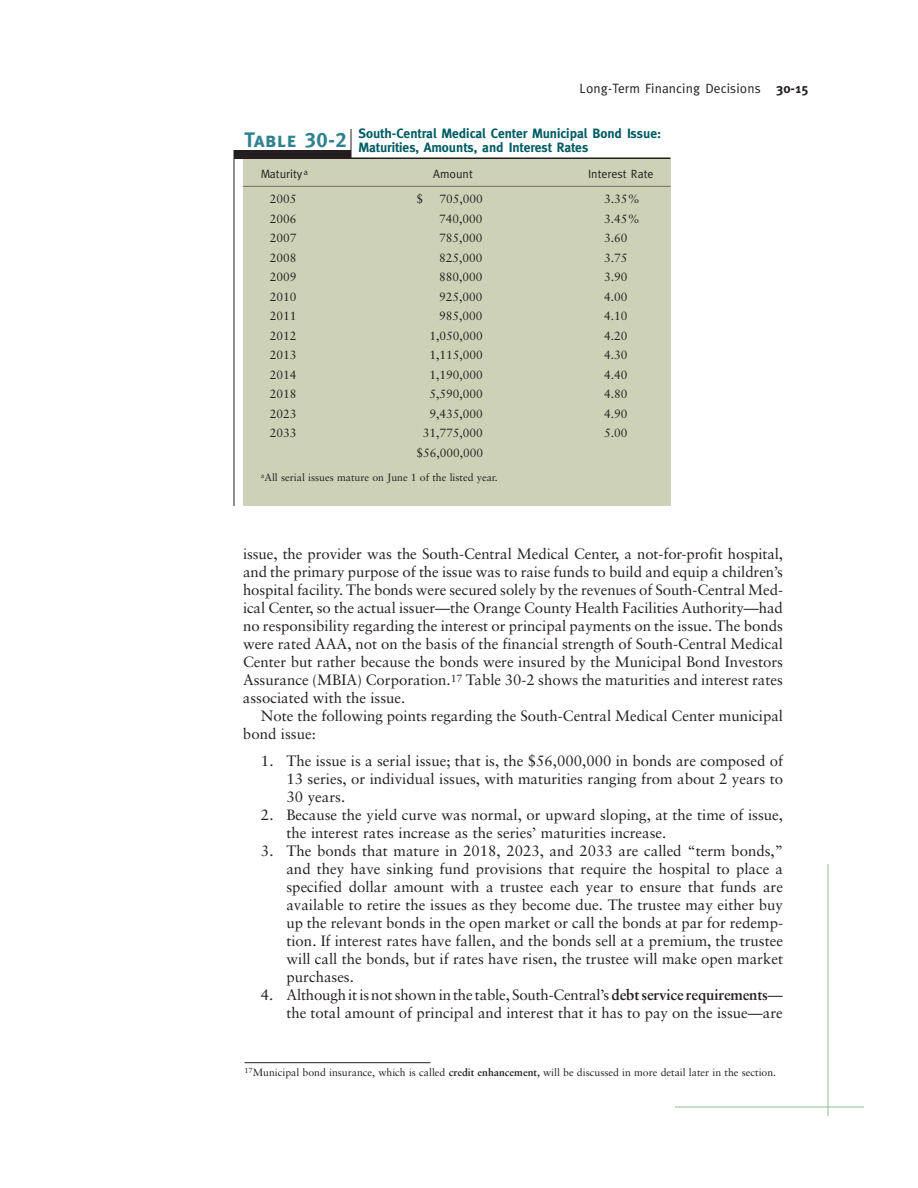
<style>
.page{position:relative;width:918px;height:1188px;background:#fff}
.page>*{position:absolute;margin:0;border:0;box-sizing:border-box;transform-origin:0 0}
.t1{font:15px/18px "Sabon";color:#231f20;text-align:justify}
.t2{font:700 13.5px/13.5px "Meta";color:#005c63}
.t3{font:13.5px "Meta";letter-spacing:.01em;color:#231f20}
.t4{font:12px "Sabon";color:#231f20}
.t5{font:12px "Meta";color:#231f20}
.t6{font:10.5px "Sabon";color:#231f20}
.s1{font-weight:700}
.s2{font-family:"Meta Bold Caps";font-weight:400;font-size:21px;color:#318290}
</style>
<div class="page">
<hr style="left:828px;top:864px;width:1px;height:252px;background:#91bd95">
<hr style="left:675px;top:1107px;width:189px;height:1px;background:#91bd95">
<hr style="left:244px;top:1062px;width:186px;height:1px;background:#231f20">
<div style="left:243px;top:159px;width:427px;height:347px;background:#cdd2b7"></div>
<hr style="left:234px;top:150px;width:1px;height:356px;background:#231f20">
<hr style="left:351px;top:129px;width:1px;height:30px;background:#231f20">
<div style="left:234px;top:150px;width:117px;height:9px;background:#231f20"></div>
<hr style="left:234px;top:158px;width:436px;height:1px;background:#231f20">
<hr style="left:243px;top:186px;width:427px;height:1px;background:#766d61">
<p class="t3" style="left:580px;top:83px;width:230px">Long-Term Financing Decisions <span class="s1">30-15</span></p>
<p class="t2" style="left:358px;top:128px;width:304px;text-indent:-114px"><span class="s2">Table 30-2</span> South-Central Medical Center Municipal Bond Issue:<br>Maturities, Amounts, and Interest Rates</p>
<p class="t5" style="left:261px;top:169px;width:49px">Maturity <sup>a</sup></p>
<p class="t5" style="left:433px;top:169px;width:41px">Amount</p>
<p class="t5" style="left:588px;top:169px;width:67px">Interest Rate</p>
<p class="t4" style="left:270px;top:194px;width:28px">2005</p>
<p class="t4" style="left:416px;top:194px;width:8px">$</p>
<p class="t4" style="left:439px;top:194px;width:45px">705,000</p>
<p class="t4" style="left:604px;top:194px;width:37px">3.35%</p>
<p class="t4" style="left:270px;top:214px;width:28px">2006</p>
<p class="t4" style="left:439px;top:214px;width:45px">740,000</p>
<p class="t4" style="left:604px;top:214px;width:37px">3.45%</p>
<p class="t4" style="left:270px;top:233px;width:28px">2007</p>
<p class="t4" style="left:439px;top:233px;width:45px">785,000</p>
<p class="t4" style="left:604px;top:233px;width:25px">3.60</p>
<p class="t4" style="left:270px;top:253px;width:28px">2008</p>
<p class="t4" style="left:439px;top:253px;width:45px">825,000</p>
<p class="t4" style="left:604px;top:253px;width:25px">3.75</p>
<p class="t4" style="left:270px;top:272px;width:28px">2009</p>
<p class="t4" style="left:439px;top:272px;width:45px">880,000</p>
<p class="t4" style="left:604px;top:272px;width:25px">3.90</p>
<p class="t4" style="left:270px;top:292px;width:28px">2010</p>
<p class="t4" style="left:439px;top:292px;width:45px">925,000</p>
<p class="t4" style="left:604px;top:292px;width:25px">4.00</p>
<p class="t4" style="left:270px;top:311px;width:28px">2011</p>
<p class="t4" style="left:439px;top:311px;width:45px">985,000</p>
<p class="t4" style="left:604px;top:311px;width:25px">4.10</p>
<p class="t4" style="left:270px;top:331px;width:28px">2012</p>
<p class="t4" style="left:429px;top:331px;width:55px">1,050,000</p>
<p class="t4" style="left:604px;top:331px;width:25px">4.20</p>
<p class="t4" style="left:270px;top:350px;width:28px">2013</p>
<p class="t4" style="left:429px;top:350px;width:55px">1,115,000</p>
<p class="t4" style="left:604px;top:350px;width:25px">4.30</p>
<p class="t4" style="left:270px;top:370px;width:28px">2014</p>
<p class="t4" style="left:429px;top:370px;width:55px">1,190,000</p>
<p class="t4" style="left:604px;top:370px;width:25px">4.40</p>
<p class="t4" style="left:270px;top:389px;width:28px">2018</p>
<p class="t4" style="left:429px;top:389px;width:55px">5,590,000</p>
<p class="t4" style="left:604px;top:389px;width:25px">4.80</p>
<p class="t4" style="left:270px;top:409px;width:28px">2023</p>
<p class="t4" style="left:429px;top:409px;width:55px">9,435,000</p>
<p class="t4" style="left:604px;top:409px;width:25px">4.90</p>
<p class="t4" style="left:270px;top:428px;width:28px">2033</p>
<p class="t4" style="left:423px;top:428px;width:62px">31,775,000</p>
<p class="t4" style="left:604px;top:428px;width:25px">5.00</p>
<p class="t4" style="left:416px;top:448px;width:68px">$56,000,000</p>
<p class="t6" style="left:261px;top:473px;width:238px"><sup>a</sup>All serial issues mature on June 1 of the listed year.</p>
<p class="t1" style="left:243px;top:547px;width:542px">issue, the provider was the South-Central Medical Center, a not-for-profit hospital, and the primary purpose of the issue was to raise funds to build and equip a children’s hospital facility. The bonds were secured solely by the revenues of South-Central Med&shy;ical Center, so the actual issuer—the Orange County Health Facilities Authority—had no responsibility regarding the interest or principal payments on the issue. The bonds were rated AAA, not on the basis of the financial strength of South-Central Medical Center but rather because the bonds were insured by the Municipal Bond Investors Assurance (MBIA) Corporation.<sup>17</sup> Table 30-2 shows the maturities and interest rates associated with the issue.</p>
<p class="t1" style="left:243px;top:709px;width:542px;text-indent:18px">Note the following points regarding the South-Central Medical Center municipal bond issue:</p>
<p class="t1" style="left:286px;top:754px;width:498px;text-indent:-26px">1. The issue is a serial issue; that is, the $56,000,000 in bonds are composed of 13 series, or individual issues, with maturities ranging from about 2 years to 30 years.</p>
<p class="t1" style="left:286px;top:808px;width:498px;text-indent:-26px">2. Because the yield curve was normal, or upward sloping, at the time of issue, the interest rates increase as the series’ maturities increase.</p>
<p class="t1" style="left:286px;top:844px;width:498px;text-indent:-26px">3. The bonds that mature in 2018, 2023, and 2033 are called “term bonds,” and they have sinking fund provisions that require the hospital to place a specified dollar amount with a trustee each year to ensure that funds are available to retire the issues as they become due. The trustee may either buy up the relevant bonds in the open market or call the bonds at par for redemp&shy;tion. If interest rates have fallen, and the bonds sell at a premium, the trustee will call the bonds, but if rates have risen, the trustee will make open market purchases.</p>
<p class="t1" style="left:261px;top:988px;width:523px;text-align:right">4. Although it is not shown in the table, South-Central’s <span class="s1">debt service requirements</span>— the total amount of principal and interest that it has to pay on the issue—are</p>
<p class="t6" style="left:244px;top:1068px;width:533px"><sup>17</sup>Municipal bond insurance, which is called <span class="s1">credit enhancement,</span> will be discussed in more detail later in the section.</p>
</div>
